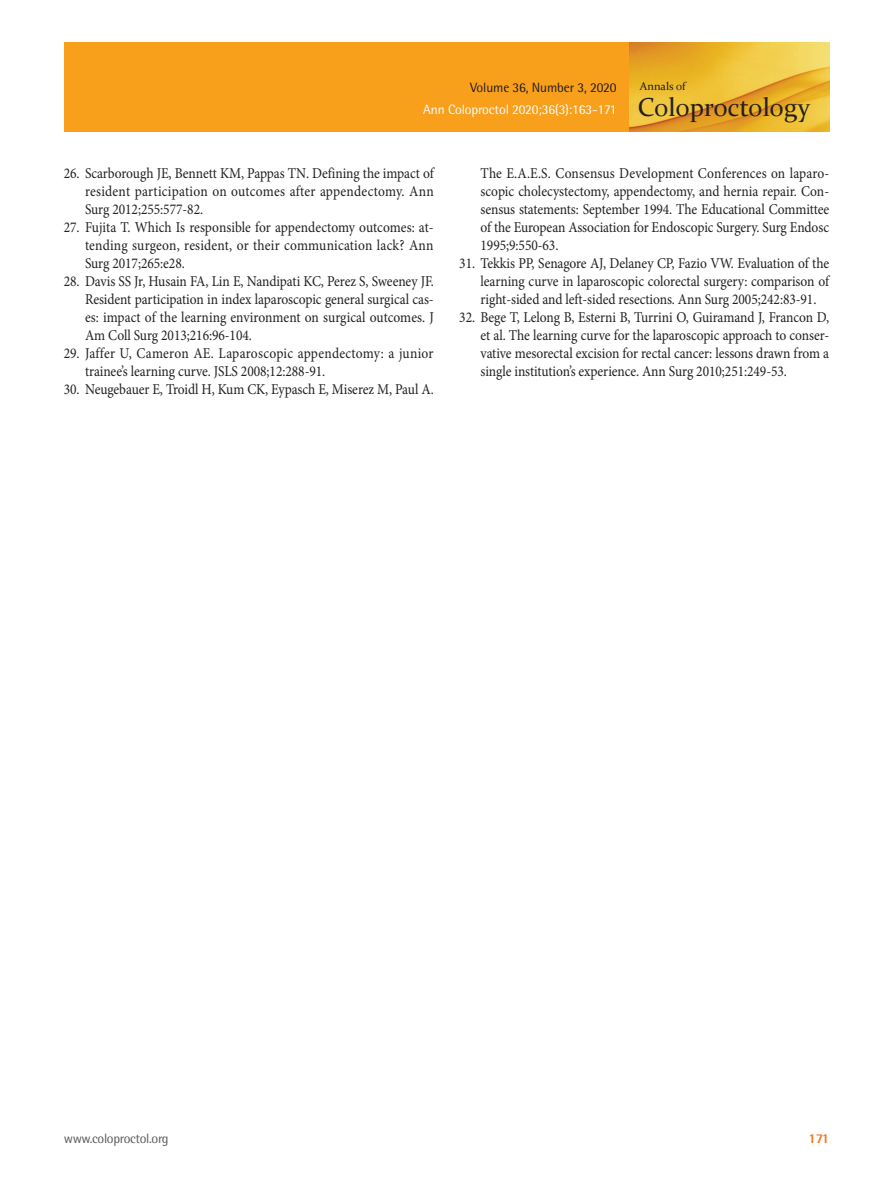
<style>
.page{position:relative;width:893px;height:1191px;background:#fff}
.page>*{position:absolute;margin:0;border:0;box-sizing:border-box;transform-origin:0 0}
.t1{font:25.95px "Constantia";color:#231f20}
.참고문헌2{font:15px/18px "Minion Pro";letter-spacing:-.005em;color:#231f20;text-align:justify;scale:.9 1}
.t2{font:13.5px "Rotis Semi Sans Std";letter-spacing:-.01em;color:#fff}
.t3{font:13.5px "Rotis Semi Sans Std";letter-spacing:-.01em;color:#231f20}
.t4{font:13.5px "Rotis Semi Sans Std";letter-spacing:-.025em;color:#57585a}
.t5{font:800 13.5px "Rotis Semi Sans Std";color:#f47721}
.t6{font:11.25px "Constantia";color:#231f20}
</style>
<div class="page">
<div style="left:64px;top:43px;width:565px;height:89px;background:#f89f1c"></div>
<img style="left:629px;top:43px;width:200px;height:89px">
<p class="t3" style="left:470px;top:80px;width:148px">Volume 36, Number 3, 2020</p>
<p class="t2" style="left:423px;top:102px;width:195px">Ann Coloproctol 2020;36(3):163-171</p>
<p class="t6" style="left:640px;top:79px;width:47px">Annals of</p>
<h1 class="t1" style="left:638px;top:90px;width:174px">Coloproctology</h1>
<p class="참고문헌2" style="left:85px;top:164px;width:389px;text-indent:-21px">26. Scarborough JE, Bennett KM, Pappas TN. Defining the impact of resident participation on outcomes after appendectomy. Ann Surg 2012;255:577-82.</p>
<p class="참고문헌2" style="left:85px;top:218px;width:389px;text-indent:-21px">27. Fujita T. Which Is responsible for appendectomy outcomes: at&shy;tending surgeon, resident, or their communication lack? Ann Surg 2017;265:e28.</p>
<p class="참고문헌2" style="left:85px;top:272px;width:389px;text-indent:-21px">28. Davis SS Jr, Husain FA, Lin E, Nandipati KC, Perez S, Sweeney JF.<br>Resident participation in index laparoscopic general surgical cas&shy;es: impact of the learning environment on surgical outcomes. J Am Coll Surg 2013;216:96-104.</p>
<p class="참고문헌2" style="left:85px;top:344px;width:389px;text-indent:-21px">29. Jaffer U, Cameron AE. Laparoscopic appendectomy: a junior trainee’s learning curve. JSLS 2008;12:288-91.</p>
<p class="참고문헌2" style="left:64px;top:380px;width:413px">30. Neugebauer E, Troidl H, Kum CK, Eypasch E, Miserez M, Paul A.</p>
<p class="참고문헌2" style="left:480px;top:164px;width:389px">The E.A.E.S. Consensus Development Conferences on laparo&shy;scopic cholecystectomy, appendectomy, and hernia repair. Con&shy;sensus statements: September 1994. The Educational Committee of the European Association for Endoscopic Surgery. Surg Endosc 1995;9:550-63.</p>
<p class="참고문헌2" style="left:480px;top:254px;width:389px;text-indent:-21px">31. Tekkis PP, Senagore AJ, Delaney CP, Fazio VW. Evaluation of the learning curve in laparoscopic colorectal surgery: comparison of right-sided and left-sided resections. Ann Surg 2005;242:83-91.</p>
<p class="참고문헌2" style="left:480px;top:308px;width:389px;text-indent:-21px">32. Bege T, Lelong B, Esterni B, Turrini O, Guiramand J, Francon D, et al. The learning curve for the laparoscopic approach to conser&shy;vative mesorectal excision for rectal cancer: lessons drawn from a single institution’s experience. Ann Surg 2010;251:249-53.</p>
<p class="t4" style="left:64px;top:1130px;width:106px">www.coloproctol.org</p>
<p class="t5" style="left:809px;top:1129px;width:22px">171</p>
</div>
